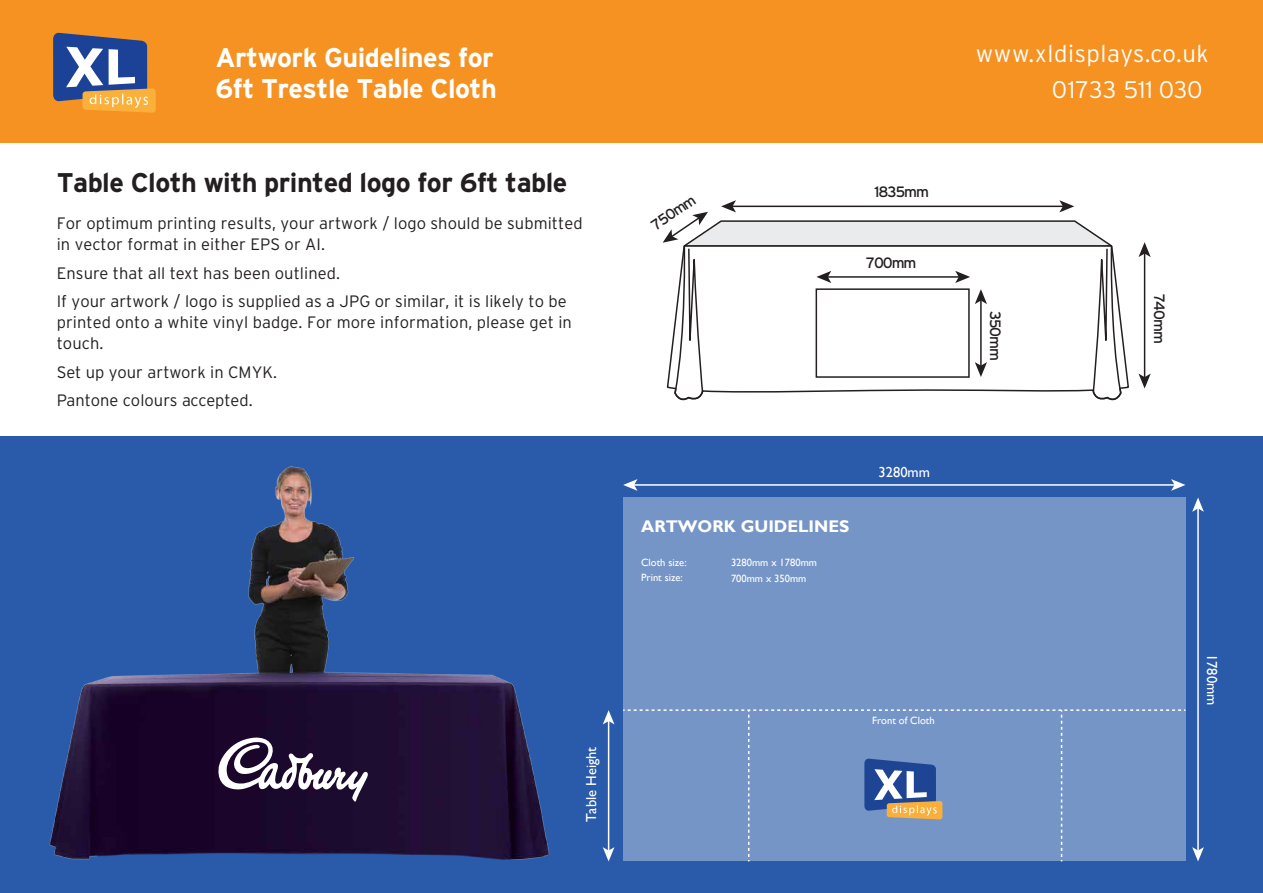
<style>
.page{position:relative;width:1263px;height:893px;background:#fff}
.page>*{position:absolute;margin:0;border:0;box-sizing:border-box;transform-origin:0 0}
.t1{font:700 27px/31.5px "Interstate";letter-spacing:-.02em;color:#fff}
.t2{font:700 27px "Interstate";letter-spacing:-.02em;color:#231f20}
.t3{font:300 24px/36px "Interstate";letter-spacing:.025em;color:#fff;text-align:right}
.t4{font:700 16.95px "Gill Sans";color:#fff}
.t5{font:300 16.5px/21px "Interstate";letter-spacing:.005em;color:#231f20}
.t6{font:15px "Interstate";letter-spacing:-.07em;color:#231f20}
.t7{font:14.55px "Gill Sans";color:#fff}
.t8{font:10.5px "Gill Sans";color:#fff}
</style>
<div class="page">
<div style="left:0;top:0;width:1263px;height:142px;background:#f69221"></div>
<svg style="left:53px;top:33px;width:103px;height:80px"></svg>
<div style="left:0;top:436px;width:1263px;height:457px;background:#2a5baa"></div>
<img style="left:49px;top:466px;width:589px;height:396px">
<svg style="left:218px;top:737px;width:150px;height:65px;background:#5b4e68"></svg>
<hr style="left:1144px;top:253px;width:1px;height:125px;background:#231f20">
<svg style="left:1138px;top:242px;width:13px;height:15px"></svg>
<svg style="left:1138px;top:374px;width:13px;height:14px"></svg>
<svg style="left:663px;top:200px;width:459px;height:201px"></svg>
<div style="left:815px;top:288px;width:155px;height:90px;border:2px solid #231f20"></div>
<div style="left:623px;top:497px;width:562px;height:364px;background:#7595c6"></div>
<svg style="left:623px;top:709px;width:562px;height:152px"></svg>
<hr style="left:633px;top:484px;width:542px;height:2px;background:#fff">
<svg style="left:623px;top:479px;width:14px;height:12px"></svg>
<svg style="left:1171px;top:479px;width:14px;height:12px"></svg>
<hr style="left:1197px;top:508px;width:2px;height:343px;background:#fff">
<svg style="left:1192px;top:497px;width:12px;height:15px"></svg>
<svg style="left:1192px;top:847px;width:12px;height:14px"></svg>
<hr style="left:608px;top:720px;width:1px;height:131px;background:#fff">
<svg style="left:603px;top:710px;width:11px;height:14px"></svg>
<svg style="left:603px;top:847px;width:11px;height:14px"></svg>
<h1 class="t1" style="left:216px;top:41px;width:283px">Artwork Guidelines for<br>6ft Trestle Table Cloth</h1>
<h1 class="t2" style="left:57px;top:166px;width:512px">Table Cloth with printed logo for 6ft table</h1>
<p class="t5" style="left:57px;top:213px;width:527px">For optimum printing results, your artwork / logo should be submitted in vector format in either EPS or AI.</p>
<p class="t5" style="left:57px;top:258px;width:511px;line-height:28.5px">Ensure that all text has been outlined.<br>If your artwork / logo is supplied as a JPG or similar, it is likely to be</p>
<p class="t5" style="left:57px;top:312px;width:517px">printed onto a white vinyl badge. For more information, please get in touch.</p>
<p class="t5" style="left:57px;top:357px;width:222px;line-height:28.5px">Set up your artwork in CMYK.<br>Pantone colours accepted.</p>
<p class="t6" style="left:648px;top:219px;width:51px;rotate:-34deg">750mm</p>
<p class="t6" style="left:874px;top:183px;width:56px">1835mm</p>
<p class="t6" style="left:866px;top:254px;width:52px">700mm</p>
<p class="t4" style="left:641px;top:516px;width:210px">ARTWORK GUIDELINES</p>
<p class="t8" style="left:641px;top:556px;width:47px">Cloth size:</p>
<p class="t8" style="left:731px;top:556px;width:87px">3280mm x 1780mm</p>
<p class="t8" style="left:641px;top:572px;width:43px">Print size:</p>
<p class="t8" style="left:731px;top:572px;width:77px">700mm x 350mm</p>
<p class="t7" style="left:878px;top:463px;width:53px">3280mm</p>
<p class="t7" style="left:583px;top:822px;width:77px;rotate:-90deg">Table Height</p>
<p class="t8" style="left:872px;top:715px;width:64px">Front of Cloth</p>
<h2 class="t3" style="left:976px;top:35px;width:234px">www.xldisplays.co.uk<br>01733 511 030</h2>
<p class="t6" style="left:1004px;top:311px;width:52px;rotate:90deg">350mm</p>
<p class="t6" style="left:1168px;top:294px;width:52px;rotate:90deg">740mm</p>
<p class="t7" style="left:1220px;top:654px;width:53px;rotate:90deg">1780mm</p>
</div>
